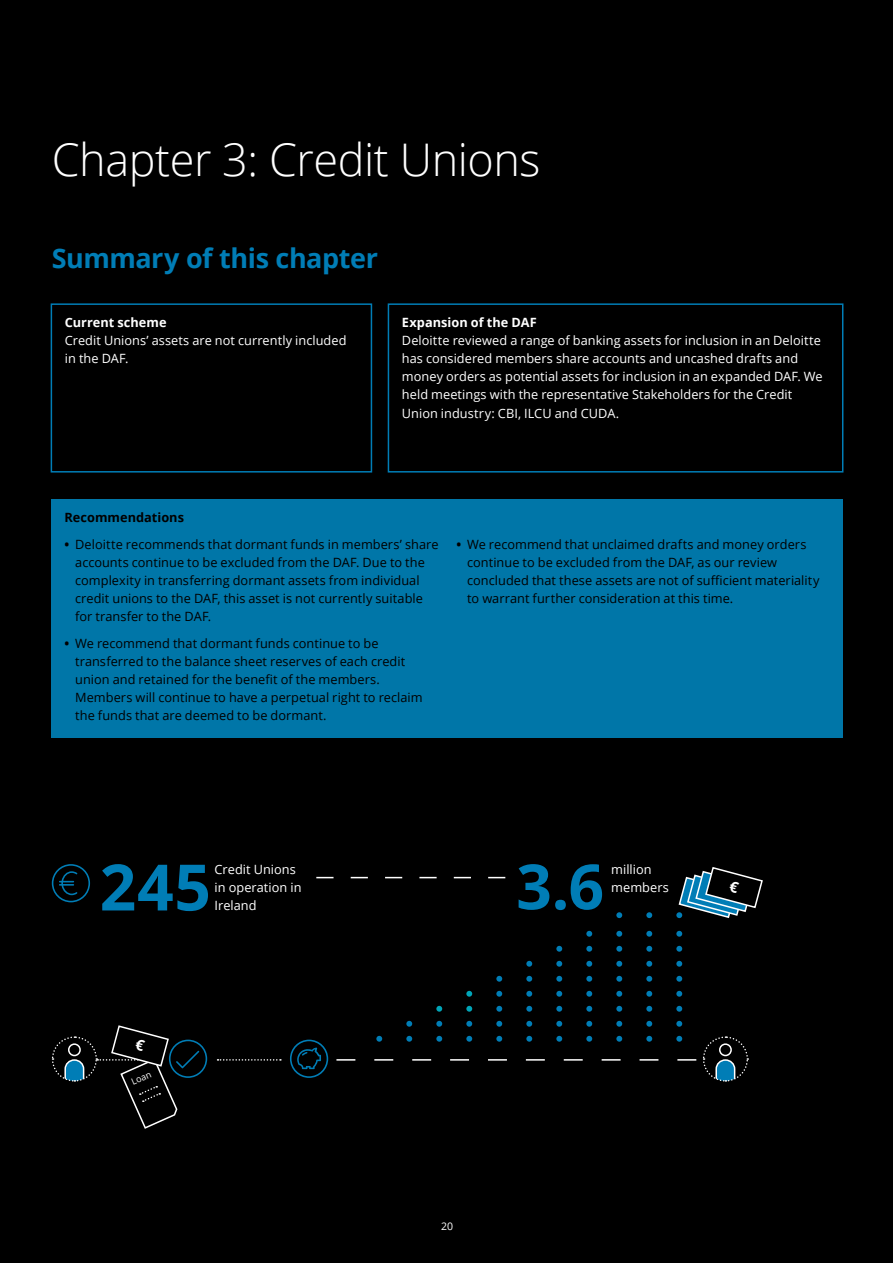
<style>
.page{position:relative;width:893px;height:1263px;background:#000}
.page>*{position:absolute;margin:0;border:0;box-sizing:border-box;transform-origin:0 0}
.t1{font:300 45px "Open Sans";letter-spacing:-.01em;color:#fff}
.t2{font:700 27px "Open Sans";letter-spacing:-.015em;color:#007db6}
.t3{font:12.75px/18px "Open Sans";letter-spacing:.005em;color:#000}
.t4{font:12.75px/18px "Open Sans";letter-spacing:.005em;color:#fff}
.t5{font:700 12.75px "Open Sans";letter-spacing:.005em;color:#fff}
.t6{font:700 12.75px "Open Sans";color:#000}
.t7{font:10.5px "Open Sans";color:#fff}
.t8{font:9px "Open Sans";color:#fff}
.s1{font-weight:700}
</style>
<div class="page">
<div style="left:51px;top:303px;width:321px;height:169px;border:2px solid #007db6"></div>
<div style="left:52px;top:500px;width:791px;height:237px;background:#0076a8"></div>
<div style="left:388px;top:303px;width:455px;height:169px;border:2px solid #007db6"></div>
<svg style="left:702px;top:1035px;width:47px;height:47px;background:#17282f"></svg>
<svg style="left:52px;top:864px;width:38px;height:38px"></svg>
<svg style="left:102px;top:864px;width:106px;height:47px;background:#003b57"></svg>
<svg style="left:519px;top:864px;width:83px;height:46px;background:#00364f"></svg>
<svg style="left:316px;top:877px;width:189px;height:1px"></svg>
<svg style="left:336px;top:1059px;width:360px;height:2px"></svg>
<svg style="left:376px;top:1036px;width:6px;height:6px"></svg>
<svg style="left:406px;top:1036px;width:6px;height:6px"></svg>
<svg style="left:406px;top:1021px;width:6px;height:6px"></svg>
<svg style="left:436px;top:1036px;width:6px;height:6px"></svg>
<svg style="left:436px;top:1021px;width:6px;height:6px"></svg>
<svg style="left:436px;top:1006px;width:6px;height:6px"></svg>
<svg style="left:466px;top:1036px;width:6px;height:6px"></svg>
<svg style="left:466px;top:1021px;width:6px;height:6px"></svg>
<svg style="left:466px;top:1006px;width:6px;height:6px"></svg>
<svg style="left:466px;top:991px;width:6px;height:6px"></svg>
<svg style="left:496px;top:1036px;width:6px;height:6px"></svg>
<svg style="left:496px;top:1021px;width:6px;height:6px"></svg>
<svg style="left:496px;top:1006px;width:6px;height:6px"></svg>
<svg style="left:496px;top:991px;width:6px;height:6px"></svg>
<svg style="left:496px;top:976px;width:6px;height:6px"></svg>
<svg style="left:526px;top:1036px;width:6px;height:6px"></svg>
<svg style="left:526px;top:1021px;width:6px;height:6px"></svg>
<svg style="left:526px;top:1006px;width:6px;height:6px"></svg>
<svg style="left:526px;top:991px;width:6px;height:6px"></svg>
<svg style="left:526px;top:976px;width:6px;height:6px"></svg>
<svg style="left:526px;top:961px;width:6px;height:6px"></svg>
<svg style="left:556px;top:1036px;width:6px;height:6px"></svg>
<svg style="left:586px;top:1036px;width:6px;height:6px"></svg>
<svg style="left:616px;top:1036px;width:6px;height:6px"></svg>
<svg style="left:646px;top:1036px;width:6px;height:6px"></svg>
<svg style="left:676px;top:1036px;width:6px;height:6px"></svg>
<svg style="left:556px;top:1021px;width:6px;height:6px"></svg>
<svg style="left:586px;top:1021px;width:6px;height:6px"></svg>
<svg style="left:616px;top:1021px;width:6px;height:6px"></svg>
<svg style="left:646px;top:1021px;width:6px;height:6px"></svg>
<svg style="left:676px;top:1021px;width:6px;height:6px"></svg>
<svg style="left:556px;top:1006px;width:6px;height:6px"></svg>
<svg style="left:586px;top:1006px;width:6px;height:6px"></svg>
<svg style="left:616px;top:1006px;width:6px;height:6px"></svg>
<svg style="left:646px;top:1006px;width:6px;height:6px"></svg>
<svg style="left:676px;top:1006px;width:6px;height:6px"></svg>
<svg style="left:556px;top:991px;width:6px;height:6px"></svg>
<svg style="left:586px;top:991px;width:6px;height:6px"></svg>
<svg style="left:616px;top:991px;width:6px;height:6px"></svg>
<svg style="left:646px;top:991px;width:6px;height:6px"></svg>
<svg style="left:676px;top:991px;width:6px;height:6px"></svg>
<svg style="left:556px;top:976px;width:6px;height:6px"></svg>
<svg style="left:586px;top:976px;width:6px;height:6px"></svg>
<svg style="left:616px;top:976px;width:6px;height:6px"></svg>
<svg style="left:646px;top:976px;width:6px;height:6px"></svg>
<svg style="left:676px;top:976px;width:6px;height:6px"></svg>
<svg style="left:556px;top:961px;width:6px;height:6px"></svg>
<svg style="left:586px;top:961px;width:6px;height:6px"></svg>
<svg style="left:616px;top:961px;width:6px;height:6px"></svg>
<svg style="left:646px;top:961px;width:6px;height:6px"></svg>
<svg style="left:676px;top:961px;width:6px;height:6px"></svg>
<svg style="left:556px;top:946px;width:6px;height:6px"></svg>
<svg style="left:586px;top:946px;width:6px;height:6px"></svg>
<svg style="left:616px;top:946px;width:6px;height:6px"></svg>
<svg style="left:646px;top:946px;width:6px;height:6px"></svg>
<svg style="left:676px;top:946px;width:6px;height:6px"></svg>
<svg style="left:586px;top:931px;width:6px;height:6px"></svg>
<svg style="left:616px;top:931px;width:6px;height:6px"></svg>
<svg style="left:646px;top:931px;width:6px;height:6px"></svg>
<svg style="left:676px;top:931px;width:6px;height:6px"></svg>
<svg style="left:616px;top:912px;width:6px;height:6px"></svg>
<svg style="left:646px;top:912px;width:6px;height:6px"></svg>
<svg style="left:290px;top:1040px;width:38px;height:38px"></svg>
<svg style="left:218px;top:1059px;width:63px;height:2px"></svg>
<svg style="left:676px;top:866px;width:88px;height:53px;background:#223e4a"></svg>
<svg style="left:51px;top:1024px;width:156px;height:106px;background:#0b0f11"></svg>
<h1 class="t1" style="left:52px;top:129px;width:490px">Chapter 3: Credit Unions</h1>
<h2 class="t2" style="left:52px;top:239px;width:328px">Summary of this chapter</h2>
<p class="t5" style="left:65px;top:314px;width:103px">Current scheme</p>
<p class="t4" style="left:65px;top:331px;width:283px">Credit Unions’ assets are not currently included in the DAF.</p>
<p class="t5" style="left:402px;top:314px;width:136px">Expansion of the DAF</p>
<p class="t4" style="left:402px;top:331px;width:422px">Deloitte reviewed a range of banking assets for inclusion in an Deloitte has considered members share accounts and uncashed drafts and money orders as potential assets for inclusion in an expanded DAF. We held meetings with the representative Stakeholders for the Credit Union industry: CBI, ILCU and CUDA.</p>
<p class="t6" style="left:65px;top:508px;width:121px">Recommendations</p>
<p class="t3" style="left:75px;top:535px;width:365px;text-indent:-11px"><span class="s1">•</span> Deloitte recommends that dormant funds in members’ share accounts continue to be excluded from the DAF. Due to the complexity in transferring dormant assets from individual credit unions to the DAF, this asset is not currently suitable for transfer to the DAF.</p>
<p class="t3" style="left:75px;top:634px;width:349px;text-indent:-11px"><span class="s1">•</span> We recommend that dormant funds continue to be transferred to the balance sheet reserves of each credit union and retained for the benefit of the members.<br>Members will continue to have a perpetual right to reclaim the funds that are deemed to be dormant.</p>
<p class="t3" style="left:467px;top:535px;width:354px;text-indent:-11px"><span class="s1">•</span> We recommend that unclaimed drafts and money orders continue to be excluded from the DAF, as our review concluded that these assets are not of sufficient materiality to warrant further consideration at this time.</p>
<p class="t4" style="left:215px;top:860px;width:88px">Credit Unions in operation in<br>Ireland</p>
<p class="t4" style="left:611px;top:860px;width:59px">million members</p>
<p class="t8" style="left:129px;top:1076px;width:23px;rotate:-24deg">Loan</p>
<p class="t7" style="left:441px;top:1219px;width:13px">20</p>
</div>
